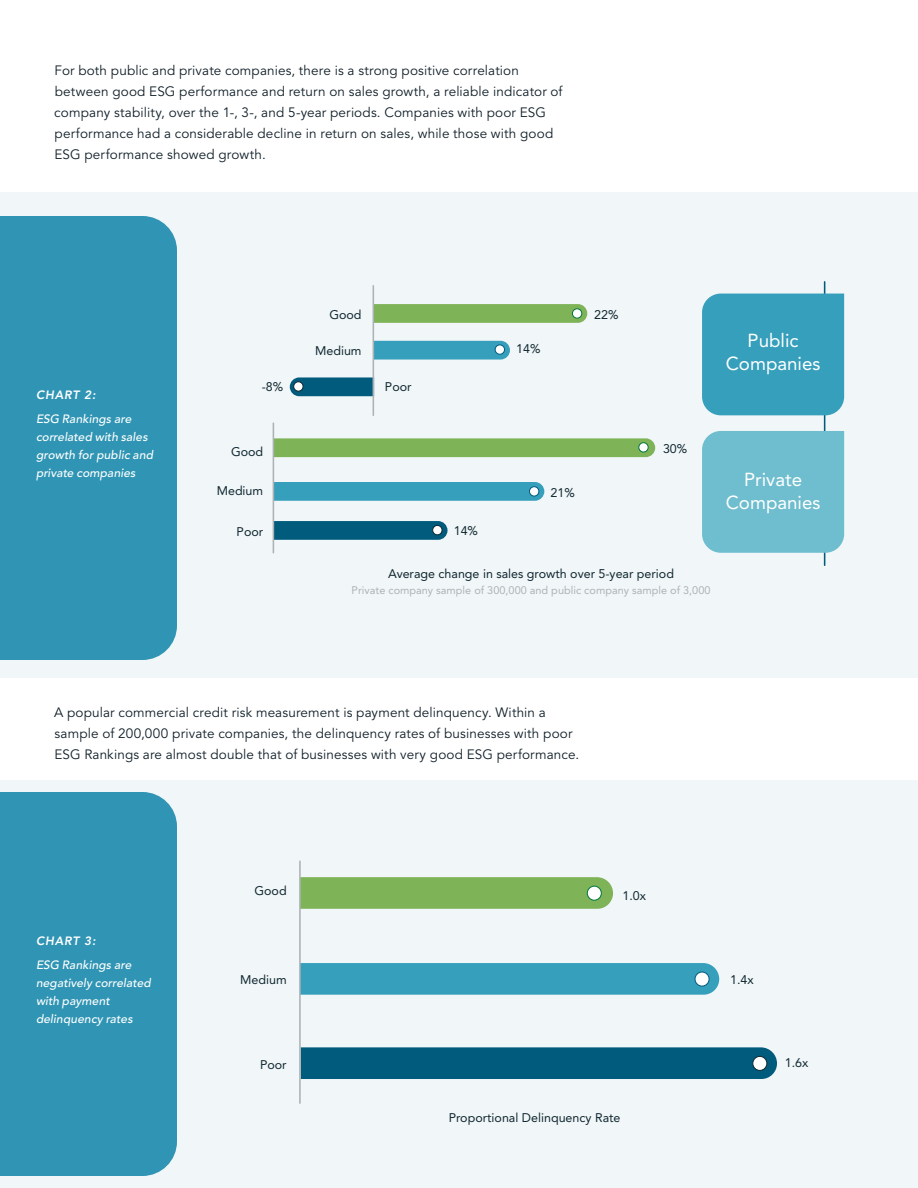
<style>
.page{position:relative;width:918px;height:1188px;background:#fff}
.page>*{position:absolute;margin:0;border:0;box-sizing:border-box;transform-origin:0 0}
.t1{font:18.75px/22.5px "Avenir LT Std";color:#fff;text-align:center}
.t2{font:13.5px/21px "Avenir LT Std";letter-spacing:.01em;color:#101f28}
.t3{font:12.45px "Avenir LT Std";color:#102831}
.t4{font:italic 500 12px/18px "Avenir LT Std";letter-spacing:.01em;color:#fff}
.t5{font:italic 800 12px "Avenir LT Std";letter-spacing:.065em;color:#fff}
.t6{font:10.95px "Avenir LT Std";color:#adb2b6}
</style>
<div class="page">
<div style="left:0;top:192px;width:918px;height:486px;background:#f1f6f8"></div>
<hr style="left:824px;top:282px;width:1px;height:283px;background:#005b7d">
<div style="left:702px;top:294px;width:142px;height:121px;background:#369fbc"></div>
<div style="left:702px;top:431px;width:142px;height:122px;background:#6fbecf"></div>
<svg style="left:374px;top:304px;width:213px;height:19px;background:#81b45b"></svg>
<div style="left:572px;top:309px;width:10px;height:9px;background:#fff;border-radius:50%"></div>
<div style="left:572px;top:308px;width:10px;height:11px;border:1px solid #00743f;border-radius:50%"></div>
<div style="left:274px;top:438px;width:381px;height:19px;background:#7fb358"></div>
<div style="left:639px;top:443px;width:9px;height:9px;background:#fff;border-radius:50%"></div>
<div style="left:638px;top:442px;width:11px;height:10px;border:1px solid #00743f;border-radius:50%"></div>
<svg style="left:374px;top:341px;width:136px;height:19px;background:#3da2be"></svg>
<div style="left:274px;top:482px;width:270px;height:19px;background:#369fbc"></div>
<svg style="left:290px;top:377px;width:83px;height:19px"></svg>
<div style="left:495px;top:345px;width:10px;height:9px;background:#fff;border-radius:50%"></div>
<div style="left:495px;top:344px;width:10px;height:11px;border:1px solid #005b7d;border-radius:50%"></div>
<div style="left:530px;top:487px;width:9px;height:9px;background:#fff;border-radius:50%"></div>
<div style="left:529px;top:486px;width:10px;height:10px;border:1px solid #005b7d;border-radius:50%"></div>
<svg style="left:274px;top:521px;width:174px;height:19px;background:#075f80"></svg>
<div style="left:433px;top:525px;width:9px;height:10px;background:#fff;border-radius:50%"></div>
<div style="left:432px;top:525px;width:10px;height:10px;border:1px solid #102831;border-radius:50%"></div>
<div style="left:294px;top:382px;width:9px;height:9px;background:#fff;border-radius:50%"></div>
<div style="left:293px;top:381px;width:10px;height:11px;border:1px solid #102831;border-radius:50%"></div>
<hr style="left:373px;top:286px;width:1px;height:129px;background:#adb2b6">
<hr style="left:273px;top:423px;width:1px;height:130px;background:#adb2b6">
<div style="left:0;top:216px;width:177px;height:444px;background:#3095b4"></div>
<div style="left:0;top:780px;width:918px;height:408px;background:#f1f6f8"></div>
<svg style="left:301px;top:877px;width:312px;height:32px;background:#81b45b"></svg>
<div style="left:587px;top:886px;width:14px;height:14px;background:#fff;border-radius:50%"></div>
<div style="left:587px;top:886px;width:15px;height:15px;border:1px solid #00753f;border-radius:50%"></div>
<svg style="left:301px;top:963px;width:418px;height:32px;background:#39a0bd"></svg>
<div style="left:301px;top:1047px;width:476px;height:32px;background:#005b7d"></div>
<div style="left:695px;top:972px;width:14px;height:14px;background:#fff;border-radius:50%"></div>
<div style="left:695px;top:972px;width:14px;height:14px;border:1px solid #005b7d;border-radius:50%"></div>
<div style="left:753px;top:1056px;width:14px;height:14px;background:#fff;border-radius:50%"></div>
<div style="left:752px;top:1056px;width:15px;height:15px;border:1px solid #102831;border-radius:50%"></div>
<hr style="left:299px;top:861px;width:2px;height:242px;background:#adb2b6">
<div style="left:0;top:792px;width:177px;height:384px;background:#3095b4"></div>
<p class="t2" style="left:54px;top:60px;width:510px">For both public and private companies, there is a strong positive correlation between good ESG performance and return on sales growth, a reliable indicator of company stability, over the 1-, 3-, and 5-year periods. Companies with poor ESG performance had a considerable decline in return on sales, while those with good ESG performance showed growth.</p>
<p class="t5" style="left:36px;top:388px;width:61px">CHART 2:</p>
<p class="t4" style="left:36px;top:410px;width:119px">ESG Rankings are correlated with sales growth for public and private companies</p>
<p class="t3" style="left:262px;top:379px;width:23px">-8%</p>
<p class="t3" style="left:231px;top:444px;width:34px">Good</p>
<p class="t3" style="left:217px;top:484px;width:48px">Medium</p>
<p class="t3" style="left:237px;top:524px;width:28px">Poor</p>
<p class="t3" style="left:329px;top:308px;width:34px">Good</p>
<p class="t3" style="left:594px;top:308px;width:26px">22%</p>
<p class="t3" style="left:315px;top:343px;width:48px">Medium</p>
<p class="t3" style="left:385px;top:379px;width:28px">Poor</p>
<p class="t3" style="left:516px;top:342px;width:26px">14%</p>
<h1 class="t1" style="left:726px;top:330px;width:96px">Public<br>Companies</h1>
<p class="t3" style="left:454px;top:523px;width:26px">14%</p>
<p class="t3" style="left:551px;top:486px;width:26px">21%</p>
<p class="t3" style="left:663px;top:442px;width:26px">30%</p>
<p class="t3" style="left:388px;top:567px;width:287px">Average change in sales growth over 5-year period</p>
<p class="t6" style="left:352px;top:584px;width:360px">Private company sample of 300,000 and public company sample of 3,000</p>
<h1 class="t1" style="left:726px;top:469px;width:96px">Private<br>Companies</h1>
<p class="t2" style="left:54px;top:702px;width:527px">A popular commercial credit risk measurement is payment delinquency. Within a sample of 200,000 private companies, the delinquency rates of businesses with poor<br>ESG Rankings are almost double that of businesses with very good ESG performance.</p>
<p class="t5" style="left:36px;top:934px;width:61px">CHART 3:</p>
<p class="t4" style="left:36px;top:956px;width:116px">ESG Rankings are negatively correlated with payment delinquency rates</p>
<p class="t3" style="left:254px;top:884px;width:34px">Good</p>
<p class="t3" style="left:240px;top:973px;width:48px">Medium</p>
<p class="t3" style="left:260px;top:1057px;width:28px">Poor</p>
<p class="t3" style="left:622px;top:888px;width:25px">1.0x</p>
<p class="t3" style="left:449px;top:1111px;width:173px">Proportional Delinquency Rate</p>
<p class="t3" style="left:730px;top:973px;width:25px">1.4x</p>
<p class="t3" style="left:785px;top:1056px;width:25px">1.6x</p>
</div>
